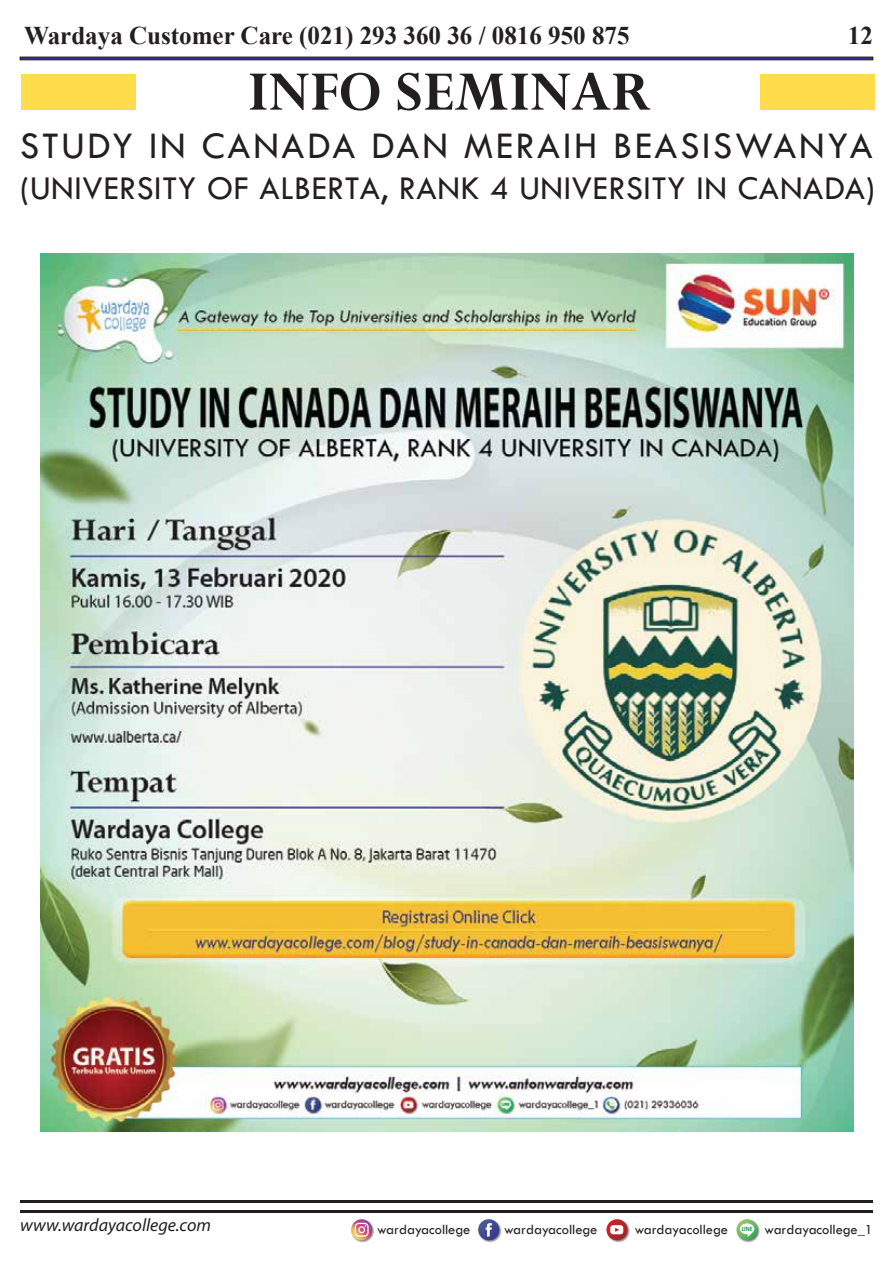
<style>
.page{position:relative;width:893px;height:1263px;background:#fff}
.page>*{position:absolute;margin:0;border:0;box-sizing:border-box;transform-origin:0 0}
.t1{font:700 61.5px "Perpetua";color:#231f20}
.t2{font:39px "Tw Cen";letter-spacing:.07em;color:#231f20}
.t3{font:34.5px "Tw Cen";letter-spacing:.02em;color:#231f20}
.t4{font:700 25.5px "Times New Roman";color:#231f20}
.t5{font:italic 18px "Myriad Pro";color:#231f20}
.t6{font:14.4px "Tw Cen";color:#231f20}
</style>
<div class="page">
<img style="left:41px;top:254px;width:812px;height:877px">
<div style="left:20px;top:57px;width:853px;height:3px;background:#2e3092;border:1px solid #231f20"></div>
<hr style="left:20px;top:1210px;width:853px;height:3px;background:#231f20">
<svg style="left:606px;top:1218px;width:24px;height:25px"></svg>
<svg style="left:606px;top:1219px;width:22px;height:21px"></svg>
<svg style="left:610px;top:1225px;width:13px;height:9px"></svg>
<svg style="left:350px;top:1218px;width:24px;height:25px"></svg>
<svg style="left:351px;top:1219px;width:21px;height:21px"></svg>
<svg style="left:355px;top:1223px;width:14px;height:14px"></svg>
<svg style="left:477px;top:1218px;width:25px;height:25px"></svg>
<svg style="left:478px;top:1219px;width:21px;height:21px"></svg>
<svg style="left:486px;top:1223px;width:6px;height:13px"></svg>
<svg style="left:736px;top:1218px;width:24px;height:25px"></svg>
<svg style="left:736px;top:1219px;width:21px;height:21px"></svg>
<svg style="left:740px;top:1223px;width:14px;height:14px"></svg>
<hr style="left:20px;top:1200px;width:853px;height:3px;background:#231f20">
<div style="left:760px;top:74px;width:114px;height:36px;background:#fedc4b"></div>
<div style="left:21px;top:74px;width:114px;height:36px;background:#fedc4b"></div>
<h3 class="t4" style="left:24px;top:17px;width:607px">Wardaya Customer Care (021) 293 360 36 / 0816 950 875</h3>
<h3 class="t4" style="left:848px;top:17px;width:27px">12</h3>
<h1 class="t1" style="left:247px;top:53px;width:405px">INFO SEMINAR</h1>
<h2 class="t2" style="left:20px;top:122px;width:854px">STUDY IN CANADA DAN MERAIH BEASISWANYA</h2>
<h3 class="t3" style="left:20px;top:167px;width:856px">(UNIVERSITY OF ALBERTA, RANK 4 UNIVERSITY IN CANADA)</h3>
<p class="t5" style="left:20px;top:1214px;width:192px">www.wardayacollege.com</p>
<p class="t6" style="left:377px;top:1220px;width:95px">wardayacollege</p>
<p class="t6" style="left:504px;top:1220px;width:95px">wardayacollege</p>
<p class="t6" style="left:635px;top:1220px;width:240px">wardayacollege <sup>LINE</sup> wardayacollege_1</p>
</div>
